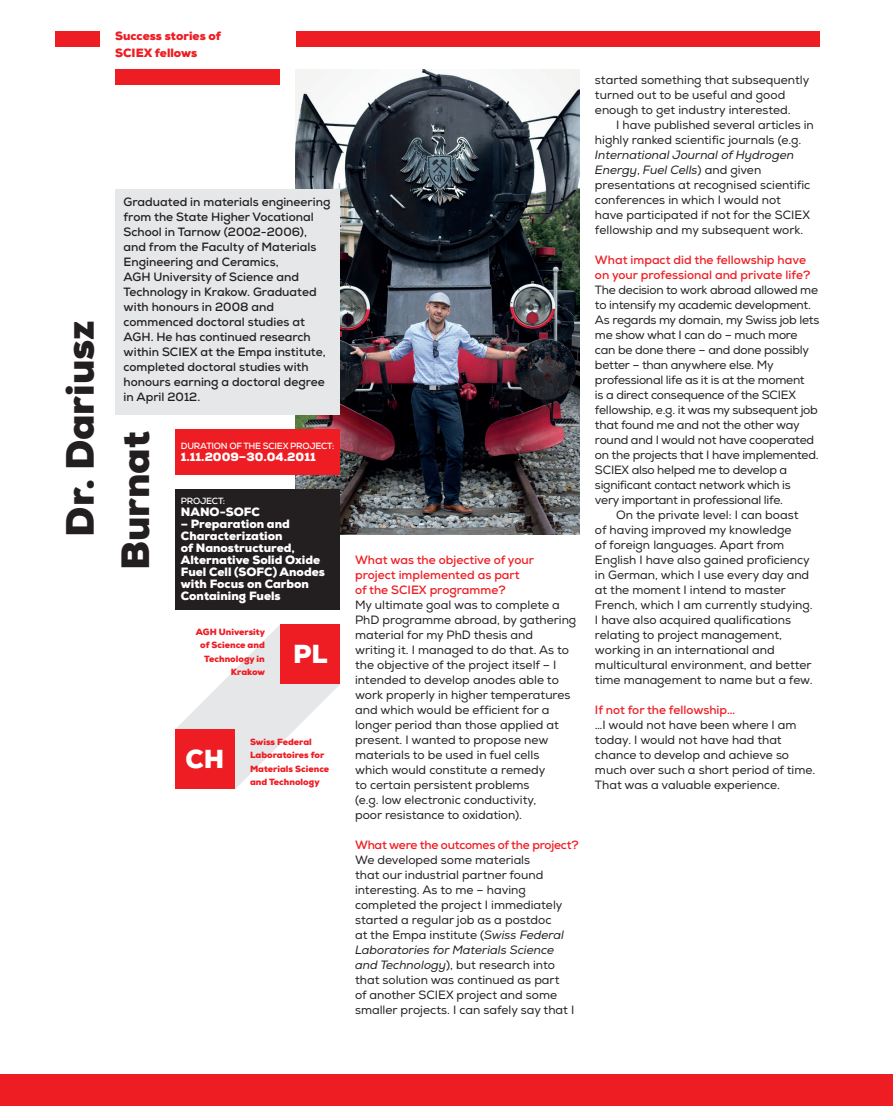
<style>
.page{position:relative;width:893px;height:1106px;background:#fff}
.page>*{position:absolute;margin:0;border:0;box-sizing:border-box;transform-origin:0 0}
.t1{font:900 39.45px/55.5px "Nexa";color:#231f20}
.t2{font:900 25.95px "Nexa";color:#fff}
.t3{font:12px/15px "Nexa";color:#231f20}
.t4{font:12px "Nexa";letter-spacing:-.02em;color:#231f20}
.t5{font:700 12px/15px "Nexa";color:#231f20}
.t6{font:700 12px/15px "Nexa";color:#ee1d23}
.t7{font:900 12px/12px "Nexa";color:#fff}
.t8{font:700 12px "Nexa";letter-spacing:-.02em;color:#ee1d23}
.t9{font:900 12px/16.5px "Nexa";color:#ee1d23}
.t10{font:900 9px/13.5px "Nexa";color:#ee1d23;text-align:right}
.t11{font:700 9px "Nexa";letter-spacing:-.025em;color:#fff}
.s1{font-style:italic}
</style>
<div class="page">
<div style="left:0;top:1074px;width:893px;height:31px;background:#ee1d23"></div>
<div style="left:296px;top:32px;width:524px;height:15px;background:#ee1d23"></div>
<div style="left:115px;top:69px;width:165px;height:15px;background:#ee1d23"></div>
<div style="left:55px;top:32px;width:45px;height:15px;background:#ee1d23"></div>
<img style="left:295px;top:69px;width:285px;height:465px">
<div style="left:175px;top:489px;width:165px;height:120px;background:#231f20"></div>
<div style="left:175px;top:429px;width:165px;height:45px;background:#ee1d23"></div>
<div style="left:115px;top:189px;width:225px;height:225px;background:#e6e7e9"></div>
<svg style="left:176px;top:625px;width:164px;height:164px"></svg>
<div style="left:280px;top:624px;width:60px;height:60px;background:#ee1d23"></div>
<div style="left:175px;top:729px;width:60px;height:60px;background:#ee1d23"></div>
<p class="t9" style="left:115px;top:28px;width:107px">Success stories of<br>SCIEX fellows</p>
<p class="t5" style="left:124px;top:194px;width:208px">Graduated in materials engineering from the State H igher Vocational<br>School in Tarnow (2002-2006), and from the Faculty of Materials<br>Engineering and Ceramics,<br>AGH University of Science and<br>Technology in Krakow. Graduated with honours in 2008 and commenced doctoral studies at<br>AGH . He has continued research within SCIEX at the Empa institute, completed doctoral studies with honours earning a doctoral degree in April 2012.</p>
<h1 class="t1" style="left:52px;top:570px;width:251px;text-indent:34px;rotate:-90deg">Dr. Dariusz<br>Burnat</h1>
<p class="t11" style="left:181px;top:440px;width:13px">Duratio</p>
<p class="t11" style="left:221px;top:440px;width:77px">n of the SCIEX project</p>
<p class="t11" style="left:332px;top:440px;width:4px">:</p>
<p class="t7" style="left:181px;top:451px;width:136px">1.11.2009–30.04.2011</p>
<p class="t11" style="left:181px;top:495px;width:46px">PROJECT:</p>
<p class="t7" style="left:181px;top:506px;width:81px">NANO-SOFC</p>
<p class="t7" style="left:181px;top:518px;width:146px">– Preparation and<br>Characterization<br>of Nanostructured,<br>Alternative Solid Oxide<br>Fuel Cell (SOFC) Anodes with Focus on Carbon<br>Containing Fuels</p>
<p class="t10" style="left:196px;top:625px;width:71px">AGH University of Science and<br>Technology in<br>Krakow</p>
<h2 class="t2" style="left:293px;top:637px;width:36px">PL</h2>
<h2 class="t2" style="left:186px;top:742px;width:40px">CH</h2>
<p class="t10" style="left:250px;top:734px;width:81px;text-align:left">Swiss Federal<br>Laboratoires for<br>Materials Science and Technology</p>
<p class="t6" style="left:355px;top:552px;width:180px">What was the objective of your project implemented as part of the SCIEX programme?</p>
<p class="t3" style="left:355px;top:598px;width:223px">My ultimate goal was to complete a PhD programme abroad, by gathering material for my PhD thesis and writing it. I managed to do that. As to the objective of the project itself – I intended to develop anodes able to work properly in higher temperatures and which would be efficient for a longer period than those applied at present. I wanted to propose new materials to be used in fuel cells<br>which would constitute a remedy<br>to certain persistent problems<br>(e.g. low electronic conductivity,<br>poor resistance to oxidation).</p>
<p class="t8" style="left:355px;top:837px;width:225px">What were the outcomes of the project?</p>
<p class="t3" style="left:355px;top:853px;width:221px">We developed some materials<br>that our industrial partner found interesting. As to me – having completed the project I immediately started a regular job as a postdoc<br>at the Empa institute (<span class="s1">Swiss Federal Laboratories for Materials Science and Technology</span>), but research into that solution was continued as part<br>of another SCIEX project and some smaller projects. I can safely say that I</p>
<p class="t3" style="left:595px;top:73px;width:216px">started something that subsequently turned out to be useful and good enough to get industry interested.</p>
<p class="t3" style="left:595px;top:118px;width:220px;text-indent:21px">I have published several articles in highly ranked scientific journals (e.g.</p>
<p class="t3" style="left:595px;top:148px;width:217px"><span class="s1">International Journal of Hydrogen Energy</span>, <span class="s1">Fuel Cells</span>) and given presentations at recognised scientific conferences in which I would not have participated if not for the SCIEX fellowship and my subsequent work.</p>
<p class="t6" style="left:595px;top:252px;width:217px">What impact did the fellowship have on your professional and private life?</p>
<p class="t4" style="left:595px;top:283px;width:225px">The decision to work abroad allowed me</p>
<p class="t4" style="left:595px;top:298px;width:217px">to intensify my academic development.</p>
<p class="t4" style="left:595px;top:313px;width:226px">As regards my domain, my Swiss job lets</p>
<p class="t4" style="left:595px;top:328px;width:204px">me show what I can do – much more</p>
<p class="t4" style="left:595px;top:343px;width:216px">can be done there – and done possibly</p>
<p class="t4" style="left:595px;top:358px;width:180px">better – than anywhere else. My</p>
<p class="t4" style="left:595px;top:373px;width:211px">professional life as it is at the moment</p>
<p class="t4" style="left:595px;top:388px;width:203px">is a direct consequence of the SCIEX</p>
<p class="t4" style="left:595px;top:403px;width:224px">fellowship, e.g. it was my subsequent job</p>
<p class="t4" style="left:595px;top:418px;width:206px">that found me and not the other way</p>
<p class="t4" style="left:595px;top:433px;width:221px">round and I would not have cooperated</p>
<p class="t4" style="left:595px;top:448px;width:225px">on the projects that I have implemented.</p>
<p class="t4" style="left:595px;top:463px;width:194px">SCIEX also helped me to develop a</p>
<p class="t4" style="left:595px;top:478px;width:197px">significant contact network which is</p>
<p class="t4" style="left:595px;top:493px;width:190px">very important in professional life.</p>
<p class="t3" style="left:616px;top:508px;width:184px">On the private level: I can boast</p>
<p class="t3" style="left:595px;top:523px;width:198px">of having improved my knowledge</p>
<p class="t3" style="left:595px;top:538px;width:191px">of foreign languages. Apart from</p>
<p class="t3" style="left:595px;top:553px;width:216px">English I have also gained proficiency</p>
<p class="t3" style="left:595px;top:568px;width:216px">in German, which I use every day and</p>
<p class="t3" style="left:595px;top:583px;width:193px">at the moment I intend to master</p>
<p class="t3" style="left:595px;top:598px;width:219px">French, which I am currently studying.</p>
<p class="t3" style="left:595px;top:613px;width:198px">I have also acquired qualifications</p>
<p class="t3" style="left:595px;top:628px;width:189px">relating to project management,</p>
<p class="t3" style="left:595px;top:643px;width:181px">working in an international and</p>
<p class="t3" style="left:595px;top:658px;width:218px">multicultural environment, and better</p>
<p class="t3" style="left:595px;top:673px;width:219px">time management to name but a few.</p>
<p class="t6" style="left:595px;top:702px;width:142px">If not for the fellowship…</p>
<p class="t3" style="left:595px;top:718px;width:222px">…I would not have been where I am today. I would not have had that chance to develop and achieve so much over such a short period of time.<br>That was a valuable experience.</p>
</div>
